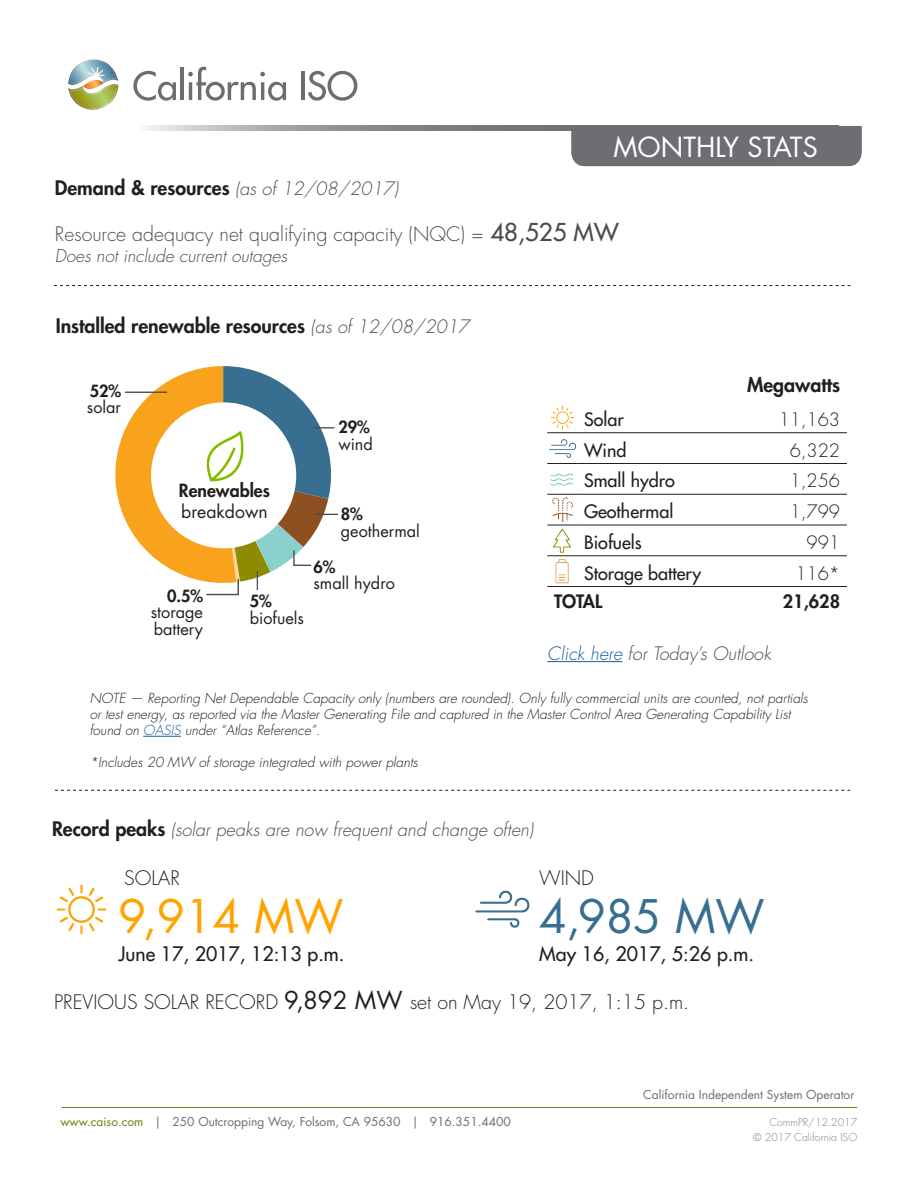
<style>
.page{position:relative;width:918px;height:1188px;background:#fff}
.page>*{position:absolute;margin:0;border:0;box-sizing:border-box;transform-origin:0 0}
.t1{font:45px "Futura Std";color:#ffa300}
.t2{font:45px "Futura Std";color:#386e8f}
.t3{font:27px "Futura Std";color:#fff}
.t4{font:800 19.5px "Futura Std";color:#231f20}
.t5{font:300 19.5px "Futura Std";color:#231f20}
.t6{font:300 19.5px "Futura Std";color:#4b4c4d}
.t7{font:500 19.5px "Futura Std";color:#231f20}
.t8{font:italic 300 18px "Futura Std";color:#4b4c4d}
.t9{font:500 18px "Futura Std";color:#231f20}
.t10{font:300 18px "Futura Std";color:#231f20}
.t11{font:800 18px "Futura Std";color:#231f20}
.t12{font:800 17.7px/20.4px "Futura Std";color:#231f20}
.t13{font:italic 300 17.25px "Futura Std";color:#4b4c4d}
.t14{font:16.35px/16.4px "Futura Std";color:#231f20}
.t15{font:italic 300 13.5px/16.2px "Futura Std";color:#231f20}
.t16{font:12px "Futura Std";color:#6c6d70}
.t17{font:300 10.5px/15px "Futura Std";color:#808285;text-align:right}
.s1{font-weight:300;font-style:italic;font-size:18px;color:#4b4c4d}
.s2{font-weight:500;font-size:24px}
.s3{font-weight:800}
.s4{font-weight:400}
.s5{color:#175d9e}
.s6{font-weight:800;font-style:normal;font-size:19.5px;color:#231f20}
.s7{font-weight:400;font-size:24px}
.s8{color:#777811}
</style>
<div class="page">
<svg style="left:133px;top:71px;width:43px;height:30px"></svg>
<hr style="left:180px;top:67px;width:4px;height:33px;background:#6c6d70">
<svg style="left:188px;top:67px;width:98px;height:34px"></svg>
<hr style="left:301px;top:71px;width:4px;height:29px;background:#6c6d70">
<svg style="left:308px;top:71px;width:49px;height:30px"></svg>
<svg style="left:68px;top:60px;width:50px;height:50px"></svg>
<div style="left:571px;top:126px;width:291px;height:40px;background:#6d6e71"></div>
<hr style="left:62px;top:1107px;width:795px;height:1px;background:#777811">
<svg style="left:54px;top:285px;width:796px;height:1px"></svg>
<svg style="left:55px;top:790px;width:795px;height:1px"></svg>
<img style="left:56px;top:884px;width:51px;height:51px">
<img style="left:475px;top:890px;width:55px;height:38px">
<hr style="left:143px;top:736px;width:38px;height:1px;background:#175d9e">
<svg style="left:115px;top:366px;width:223px;height:230px"></svg>
<hr style="left:547px;top:661px;width:75px;height:1px;background:#175d9e">
<hr style="left:547px;top:432px;width:30px;height:1px;background:#231f20">
<hr style="left:577px;top:432px;width:151px;height:1px;background:#231f20">
<hr style="left:728px;top:432px;width:119px;height:1px;background:#231f20">
<hr style="left:577px;top:463px;width:151px;height:1px;background:#231f20">
<hr style="left:728px;top:463px;width:119px;height:1px;background:#231f20">
<hr style="left:577px;top:494px;width:151px;height:1px;background:#231f20">
<hr style="left:728px;top:494px;width:119px;height:1px;background:#231f20">
<hr style="left:577px;top:525px;width:151px;height:1px;background:#231f20">
<hr style="left:728px;top:525px;width:119px;height:1px;background:#231f20">
<hr style="left:577px;top:555px;width:151px;height:1px;background:#231f20">
<hr style="left:728px;top:555px;width:119px;height:1px;background:#231f20">
<hr style="left:547px;top:586px;width:30px;height:1px;background:#231f20">
<hr style="left:577px;top:586px;width:151px;height:1px;background:#231f20">
<hr style="left:728px;top:586px;width:119px;height:1px;background:#231f20">
<img style="left:550px;top:405px;width:25px;height:25px">
<img style="left:547px;top:433px;width:30px;height:151px">
<img style="left:191px;top:422px;width:68px;height:68px">
<h2 class="t3" style="left:613px;top:130px;width:206px">MONTHLY STATS</h2>
<p class="t4" style="left:55px;top:176px;width:345px">Demand &amp; resources <span class="s1">(as of 12/08/2017)</span></p>
<p class="t6" style="left:55px;top:222px;width:565px">Resource adequacy net qualifying capacity (NQC) = <span class="s2">48,525 MW</span></p>
<p class="t13" style="left:55px;top:245px;width:234px">Does not include current outages</p>
<p class="t4" style="left:56px;top:313px;width:415px">Installed renewable resources <span class="s1">(as of 12/08/2017</span></p>
<p class="t14" style="left:87px;top:383px;width:36px"><span class="s3">52% </span>solar</p>
<p class="t14" style="left:338px;top:419px;width:36px"><span class="s3">29% </span>wind</p>
<p class="t12" style="left:179px;top:481px;width:92px">Renewables <span class="s4">breakdown</span></p>
<p class="t14" style="left:151px;top:588px;width:54px;text-align:justify;text-indent:16px"><span class="s3">0.5% </span>storage battery</p>
<p class="t14" style="left:250px;top:593px;width:56px"><span class="s3">5% </span>biofuels</p>
<p class="t14" style="left:341px;top:506px;width:81px"><span class="s3">8% </span>geothermal</p>
<p class="t14" style="left:313px;top:559px;width:83px"><span class="s3">6%<br></span>small hydro</p>
<p class="t4" style="left:747px;top:373px;width:95px">Megawatts</p>
<p class="t9" style="left:584px;top:408px;width:41px">Solar</p>
<p class="t10" style="left:779px;top:408px;width:63px">11,163</p>
<p class="t9" style="left:584px;top:439px;width:44px">Wind</p>
<p class="t10" style="left:790px;top:439px;width:52px">6,322</p>
<p class="t9" style="left:584px;top:470px;width:92px">Small hydro</p>
<p class="t10" style="left:790px;top:470px;width:52px">1,256</p>
<p class="t9" style="left:584px;top:500px;width:91px">Geothermal</p>
<p class="t10" style="left:790px;top:501px;width:52px">1,799</p>
<p class="t9" style="left:584px;top:531px;width:59px">Biofuels</p>
<p class="t10" style="left:807px;top:531px;width:35px">991</p>
<p class="t9" style="left:584px;top:562px;width:119px">Storage battery</p>
<p class="t10" style="left:795px;top:562px;width:46px">116*</p>
<p class="t11" style="left:554px;top:590px;width:50px">TOTAL</p>
<p class="t11" style="left:783px;top:590px;width:59px">21,628</p>
<p class="t8" style="left:547px;top:642px;width:225px"><span class="s5">Click here</span> for Today’s Outlook</p>
<p class="t15" style="left:90px;top:690px;width:720px">NOTE — Reporting Net Dependable Capacity only (numbers are rounded). Only fully commercial units are counted, not partials or test energy, as reported via the Master Generating File and captured in the Master Control Area Generating Capability List found on <span class="s5">OASIS</span> under “Atlas Reference”.</p>
<p class="t15" style="left:90px;top:755px;width:330px">*Includes 20 MW of storage integrated with power plants</p>
<p class="t8" style="left:52px;top:818px;width:483px"><span class="s6">Record peaks</span> (solar peaks are now frequent and change often)</p>
<p class="t5" style="left:124px;top:866px;width:57px">SOLAR</p>
<p class="t1" style="left:119px;top:887px;width:226px">9,914 MW</p>
<p class="t7" style="left:119px;top:942px;width:227px">June 17, 2017, 12:13 p.m.</p>
<p class="t5" style="left:539px;top:866px;width:56px">WIND</p>
<p class="t2" style="left:539px;top:887px;width:227px">4,985 MW</p>
<p class="t7" style="left:539px;top:942px;width:216px">May 16, 2017, 5:26 p.m.</p>
<p class="t5" style="left:54px;top:990px;width:637px">PREVIOUS SOLAR RECORD <span class="s7">9,892 MW</span> set on May 19, 2017, 1:15 p.m.</p>
<p class="t16" style="left:60px;top:1114px;width:452px"><span class="s8">www.caiso.com</span> | 250 Outcropping Way, Folsom, CA 95630 | 916.351.4400</p>
<p class="t16" style="left:643px;top:1087px;width:213px">California Independent System Operator</p>
<p class="t17" style="left:753px;top:1115px;width:106px">CommPR/12.2017<br>© 2017 California ISO</p>
</div>
